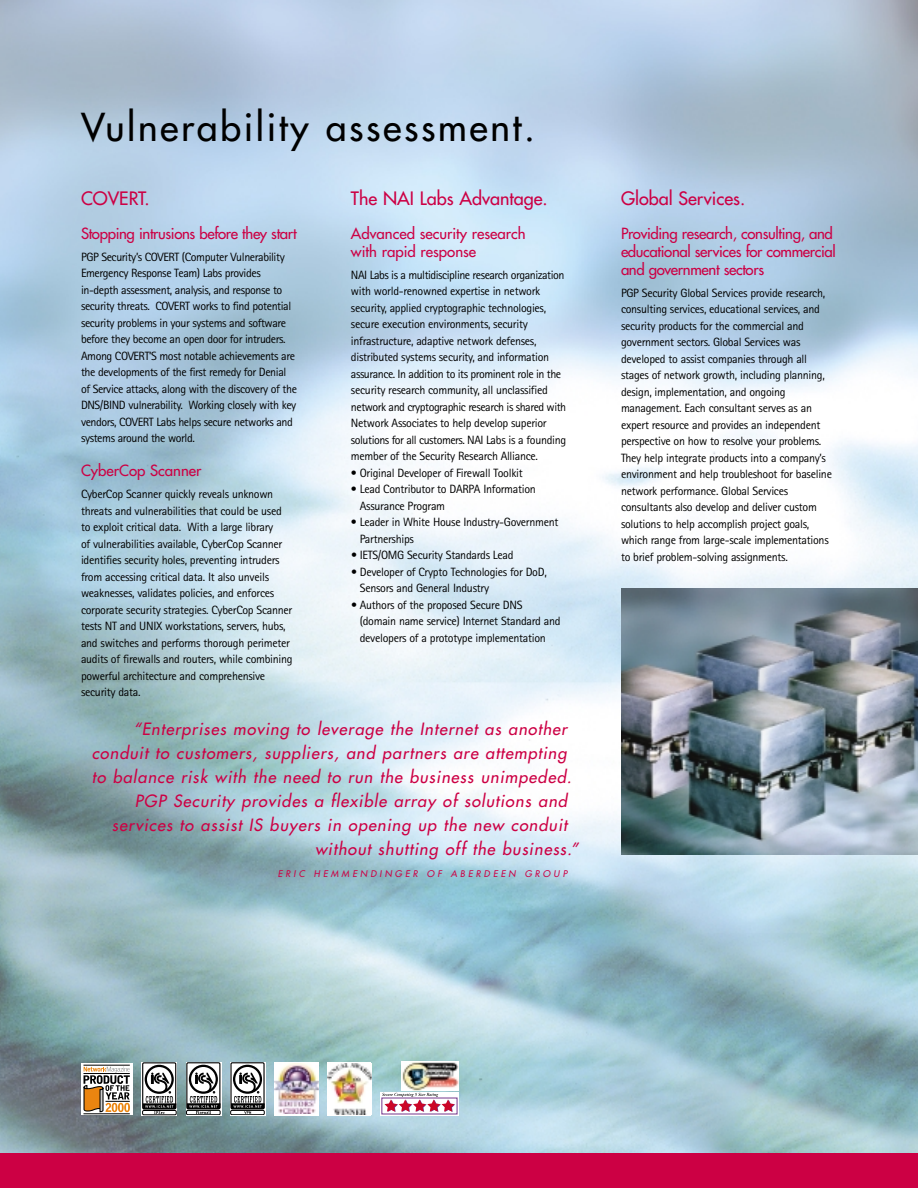
<style>
.page{position:relative;width:918px;height:1188px;background:#fff}
.page>*{position:absolute;margin:0;border:0;box-sizing:border-box;transform-origin:0 0}
.t1{font:37.5px "Futura";letter-spacing:.07em;color:#000}
.t2{font:18px "Futura";color:#c04}
.t3{font:italic 16.5px "Futura";letter-spacing:.06em;color:#c04}
.t4{font:15px/18px "Futura";letter-spacing:-.025em;color:#c04}
.t5{font:15px/18px "Futura";color:#c04}
.t6{font:12px/16.5px "Rotis Sans Serif";letter-spacing:-.025em;color:#000}
.t7{font:italic 9px "Futura";letter-spacing:.345em;color:#c04}
</style>
<div class="page">
<img style="left:0;top:0;width:918px;height:1153px">
<img style="left:621px;top:589px;width:297px;height:265px">
<div style="left:0;top:1153px;width:918px;height:35px;background:#c04"></div>
<svg style="left:381px;top:1092px;width:78px;height:23px"></svg>
<svg style="left:382px;top:1093px;width:73px;height:19px"></svg>
<div style="left:81px;top:1063px;width:52px;height:52px;background:linear-gradient(to bottom,#fff,#fff)"></div>
<hr style="left:83px;top:1113px;width:47px;height:1px;background:#000">
<hr style="left:83px;top:1065px;width:47px;height:1px;background:#000">
<svg style="left:83px;top:1067px;width:47px;height:46px"></svg>
<svg style="left:327px;top:1062px;width:44px;height:53px"></svg>
<img style="left:327px;top:1063px;width:44px;height:51px">
<svg style="left:142px;top:1062px;width:35px;height:53px"></svg>
<div style="left:142px;top:1062px;width:34px;height:47px;border:1px solid #000"></div>
<div style="left:145px;top:1065px;width:29px;height:29px;border:2px solid #000;border-radius:50%"></div>
<div style="left:142px;top:1110px;width:34px;height:5px;border:1px solid #000"></div>
<svg style="left:143px;top:1073px;width:33px;height:41px"></svg>
<svg style="left:186px;top:1062px;width:35px;height:53px"></svg>
<div style="left:186px;top:1062px;width:34px;height:47px;border:1px solid #000"></div>
<div style="left:189px;top:1065px;width:29px;height:29px;border:2px solid #000;border-radius:50%"></div>
<div style="left:186px;top:1110px;width:34px;height:5px;border:1px solid #000"></div>
<svg style="left:187px;top:1072px;width:33px;height:42px"></svg>
<img style="left:402px;top:1062px;width:57px;height:29px">
<div style="left:274px;top:1062px;width:44px;height:53px;background:#fff"></div>
<img style="left:274px;top:1063px;width:44px;height:51px">
<svg style="left:230px;top:1064px;width:33px;height:46px"></svg>
<div style="left:230px;top:1062px;width:35px;height:47px;border:1px solid #000"></div>
<div style="left:233px;top:1065px;width:29px;height:29px;border:2px solid #000;border-radius:50%"></div>
<div style="left:230px;top:1110px;width:35px;height:5px;border:1px solid #000"></div>
<svg style="left:231px;top:1072px;width:34px;height:42px"></svg>
<h1 class="t1" style="left:81px;top:109px;width:456px">Vulnerability assessment.</h1>
<h2 class="t2" style="left:81px;top:190px;width:70px">COVERT.</h2>
<p class="t4" style="left:81px;top:225px;width:217px">Stopping intrusions before they start</p>
<p class="t6" style="left:81px;top:250px;width:218px">PGP Security’s COVERT (Computer Vulnerability Emergency Response Team) Labs provides in-depth assessment, analysis, and response to security threats. COVERT works to find potential security problems in your systems and software before they become an open door for intruders.<br>Among COVERT’S most notable achievements are the developments of the first remedy for Denial of Service attacks, along with the discovery of the DNS/BIND vulnerability. Working closely with key vendors, COVERT Labs helps secure networks and systems around the world.</p>
<p class="t5" style="left:81px;top:463px;width:122px">CyberCop Scanner</p>
<p class="t6" style="left:81px;top:487px;width:213px">CyberCop Scanner quickly reveals unknown threats and vulnerabilities that could be used to exploit critical data. With a large library<br>of vulnerabilities available, CyberCop Scanner identifies security holes, preventing intruders from accessing critical data. It also unveils weaknesses, validates policies, and enforces corporate security strategies. CyberCop Scanner tests NT and UNIX workstations, servers, hubs, and switches and performs thorough perimeter audits of firewalls and routers, while combining powerful architecture and comprehensive security data.</p>
<h2 class="t2" style="left:351px;top:190px;width:198px">The NAI Labs Advantage.</h2>
<p class="t5" style="left:351px;top:225px;width:176px">Advanced security research with rapid response</p>
<p class="t6" style="left:351px;top:268px;width:217px">NAI Labs is a multidiscipline research organization with world-renowned expertise in network security, applied cryptographic technologies, secure execution environments, security infrastructure, adaptive network defenses, distributed systems security, and information assurance. In addition to its prominent role in the security research community, all unclassified network and cryptographic research is shared with Network Associates to help develop superior solutions for all customers. NAI Labs is a founding member of the Security Research Alliance.</p>
<p class="t6" style="left:351px;top:466px;width:173px">• Original Developer of Firewall Toolkit</p>
<p class="t6" style="left:360px;top:482px;width:178px;text-indent:-9px">• Lead Contributor to DARPA Information<br>Assurance Program</p>
<p class="t6" style="left:360px;top:515px;width:200px;text-indent:-9px">• Leader in White House Industry-Government<br>Partnerships</p>
<p class="t6" style="left:351px;top:548px;width:164px">• IETS/OMG Security Standards Lead</p>
<p class="t6" style="left:360px;top:565px;width:188px;text-indent:-9px">• Developer of Crypto Technologies for DoD,<br>Sensors and General Industry</p>
<p class="t6" style="left:360px;top:598px;width:202px;text-indent:-9px">• Authors of the proposed Secure DNS (domain name service) Internet Standard and developers of a prototype implementation</p>
<h3 class="t3" style="left:134px;top:722px;width:435px">“Enterprises moving to leverage the Internet as another</h3>
<h3 class="t3" style="left:92px;top:746px;width:476px">conduit to customers, suppliers, and partners are attempting</h3>
<h3 class="t3" style="left:92px;top:770px;width:481px">to balance risk with the need to run the business unimpeded.</h3>
<h3 class="t3" style="left:135px;top:794px;width:434px">PGP Security provides a flexible array of solutions and</h3>
<h3 class="t3" style="left:112px;top:818px;width:457px">services to assist IS buyers in opening up the new conduit</h3>
<h3 class="t3" style="left:315px;top:842px;width:265px">without shutting off the business.”</h3>
<p class="t7" style="left:278px;top:869px;width:291px">ERIC HEMMENDINGER OF ABERDEEN GROUP</p>
<h2 class="t2" style="left:621px;top:190px;width:126px">Global Services.</h2>
<p class="t4" style="left:621px;top:225px;width:216px">Providing research, consulting, and educational services for commercial and government sectors</p>
<p class="t6" style="left:621px;top:286px;width:213px">PGP Security Global Services provide research, consulting services, educational services, and security products for the commercial and government sectors. Global Services was developed to assist companies through all stages of network growth, including planning, design, implementation, and ongoing management. Each consultant serves as an expert resource and provides an independent perspective on how to resolve your problems.<br>They help integrate products into a company’s environment and help troubleshoot for baseline network performance. Global Services consultants also develop and deliver custom solutions to help accomplish project goals, which range from large-scale implementations to brief problem-solving assignments.</p>
</div>
